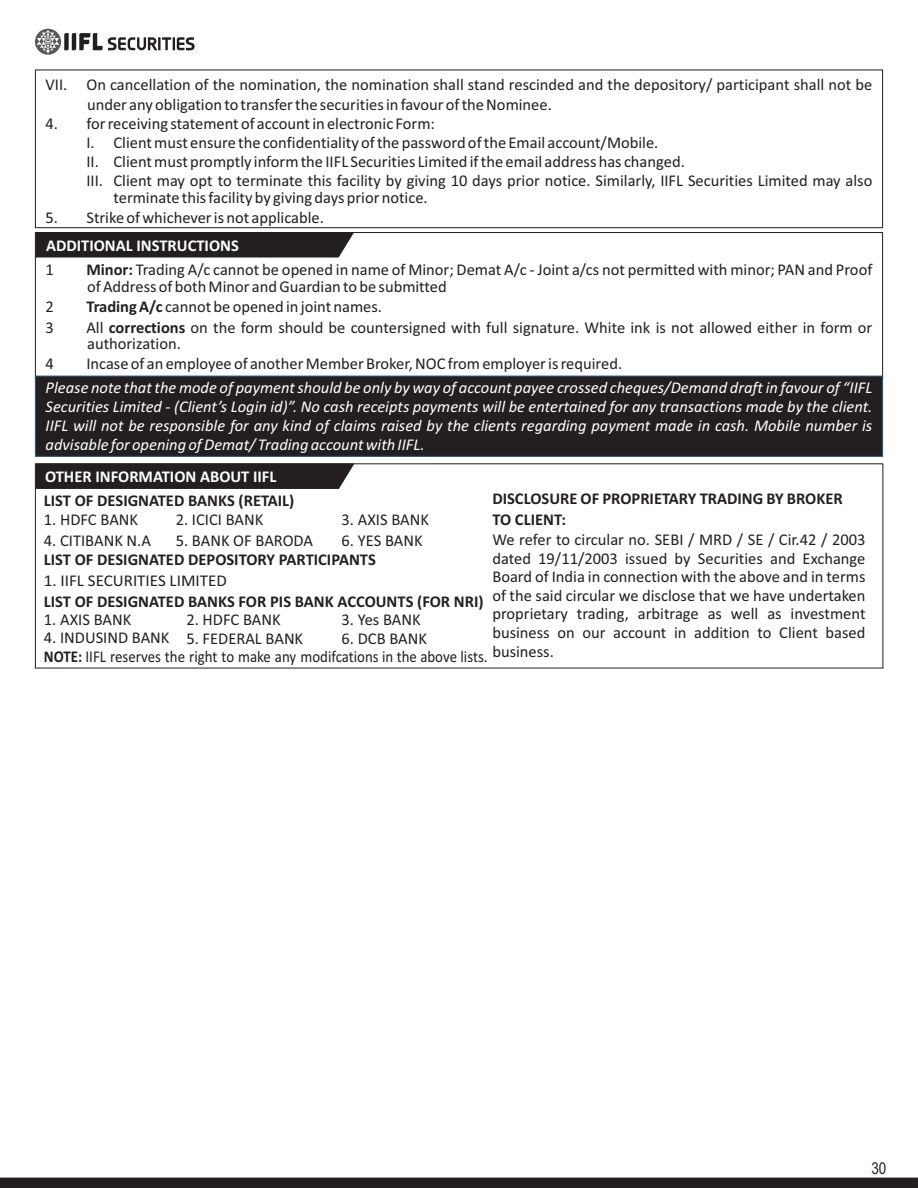
<style>
.page{position:relative;width:918px;height:1188px;background:#fff}
.page>*{position:absolute;margin:0;border:0;box-sizing:border-box;transform-origin:0 0}
.t1{font:16.5px/18.6px "Calibri";color:#231f20}
.t2{font:italic 16.5px/18.9px "Calibri";color:#fff;text-align:justify}
.t3{font:700 16.5px "Calibri";color:#231f20}
.t4{font:16.5px "Calibri";color:#231f20;scale:.9 1}
.t5{font:700 16.5px "Calibri";color:#fff}
.t6{font:16.5px "Arial Narrow";color:#231f20}
.s1{font-weight:700}
</style>
<div class="page">
<div style="left:35px;top:232px;width:319px;height:26px;background:#231f20"></div>
<div style="left:35px;top:376px;width:848px;height:81px;background:#231f20;border:1px solid #2c518b"></div>
<div style="left:35px;top:70px;width:848px;height:158px;border:1px solid #231f20"></div>
<div style="left:37px;top:465px;width:317px;height:24px;background:#231f20"></div>
<div style="left:35px;top:463px;width:848px;height:205px;border:1px solid #231f20"></div>
<div style="left:0;top:1178px;width:918px;height:10px;background:#231f20"></div>
<svg style="left:35px;top:29px;width:26px;height:26px"></svg>
<svg style="left:37px;top:30px;width:158px;height:23px"></svg>
<p class="t1" style="left:87px;top:76px;width:787px;line-height:20.1px;text-indent:-42px">VII. On cancellation of the nomination, the nomination shall stand rescinded and the depository/ participant shall not be under any obligation to transfer the securities in favour of the Nominee.</p>
<p class="t1" style="left:86px;top:115px;width:788px;line-height:19px;text-indent:-41px">4. for receiving statement of account in electronic Form:<br>I. Client must ensure the confidentiality of the password of the Email account/Mobile.<br>II. Client must promptly inform the IIFL Securities Limited if the email address has changed.<br>III. Client may opt to terminate this facility by giving 10 days prior notice. Similarly, IIFL Securities Limited may also</p>
<p class="t1" style="left:113px;top:190px;width:316px">terminate this facility by giving days prior notice.</p>
<p class="t1" style="left:46px;top:209px;width:280px">5. Strike of whichever is not applicable.</p>
<p class="t5" style="left:46px;top:239px;width:194px">ADDITIONAL INSTRUCTIONS</p>
<p class="t1" style="left:46px;top:262px;width:10px">1</p>
<p class="t1" style="left:86px;top:263px;width:788px;line-height:16.6px"><span class="s1">Minor:</span> Trading A/c cannot be opened in name of Minor; Demat A/c - Joint a/cs not permitted with minor; PAN and Proof of Address of both Minor and Guardian to be submitted</p>
<p class="t1" style="left:46px;top:299px;width:10px">2</p>
<p class="t1" style="left:86px;top:299px;width:297px"><span class="s1">Trading A/c</span>cannot be opened in joint names.</p>
<p class="t1" style="left:46px;top:319px;width:10px">3</p>
<p class="t1" style="left:86px;top:320px;width:788px;line-height:16.6px">All <span class="s1">corrections</span> on the form should be countersigned with full signature. White ink is not allowed either in form or authorization.</p>
<p class="t1" style="left:46px;top:356px;width:10px">4</p>
<p class="t1" style="left:86px;top:356px;width:537px">Incase of an employee of another Member Broker, NOC from employer is required.</p>
<p class="t2" style="left:46px;top:379px;width:828px">Please note that the mode of payment should be only by way of account payee crossed cheques/Demand draft in favour of “IIFL Securities Limited - (Client’s Login id)”. No cash receipts payments will be entertained for any transactions made by the client.<br>IIFL will not be responsible for any kind of claims raised by the clients regarding payment made in cash. Mobile number is advisable for opening of Demat/ Trading account with IIFL.</p>
<p class="t5" style="left:45px;top:471px;width:233px">OTHER INFORMATION ABOUT IIFL</p>
<p class="t3" style="left:492px;top:493px;width:352px">DISCLOSURE OF PROPRIETARY TRADING BY BROKER</p>
<p class="t3" style="left:44px;top:495px;width:252px">LIST OF DESIGNATED BANKS (RETAIL)</p>
<p class="t1" style="left:44px;top:512px;width:96px">1. HDFC BANK</p>
<p class="t1" style="left:176px;top:512px;width:89px">2. ICICI BANK</p>
<p class="t1" style="left:342px;top:512px;width:89px">3. AXIS BANK</p>
<p class="t1" style="left:44px;top:533px;width:109px">4. CITIBANK N.A</p>
<p class="t1" style="left:176px;top:533px;width:139px">5. BANK OF BARODA</p>
<p class="t1" style="left:342px;top:533px;width:83px">6. YES BANK</p>
<p class="t1" style="left:44px;top:572px;width:185px">1. IIFL SECURITIES LIMITED</p>
<p class="t3" style="left:492px;top:514px;width:75px">TO CLIENT:</p>
<p class="t1" style="left:492px;top:532px;width:375px;text-align:justify">We refer to circular no. SEBI / MRD / SE / Cir.42 / 2003 dated 19/11/2003 issued by Securities and Exchange Board of India in connection with the above and in terms of the said circular we disclose that we have undertaken proprietary trading, arbitrage as well as investment business on our account in addition to Client based business.</p>
<p class="t3" style="left:44px;top:554px;width:334px">LIST OF DESIGNATED DEPOSITORY PARTICIPANTS</p>
<p class="t3" style="left:44px;top:596px;width:441px">LIST OF DESIGNATED BANKS FOR PIS BANK ACCOUNTS (FOR NRI)</p>
<p class="t1" style="left:44px;top:611px;width:89px">1. AXIS BANK</p>
<p class="t1" style="left:186px;top:611px;width:96px">2. HDFC BANK</p>
<p class="t1" style="left:342px;top:611px;width:81px">3. Yes BANK</p>
<p class="t1" style="left:44px;top:630px;width:261px">4. INDUSIND BANK 5. FEDERAL BANK</p>
<p class="t1" style="left:342px;top:630px;width:87px">6. DCB BANK</p>
<p class="t4" style="left:44px;top:651px;width:495px"><span class="s1">NOTE:</span> IIFL reserves the right to make any modifcations in the above lists.</p>
<p class="t6" style="left:871px;top:1162px;width:17px">30</p>
</div>
